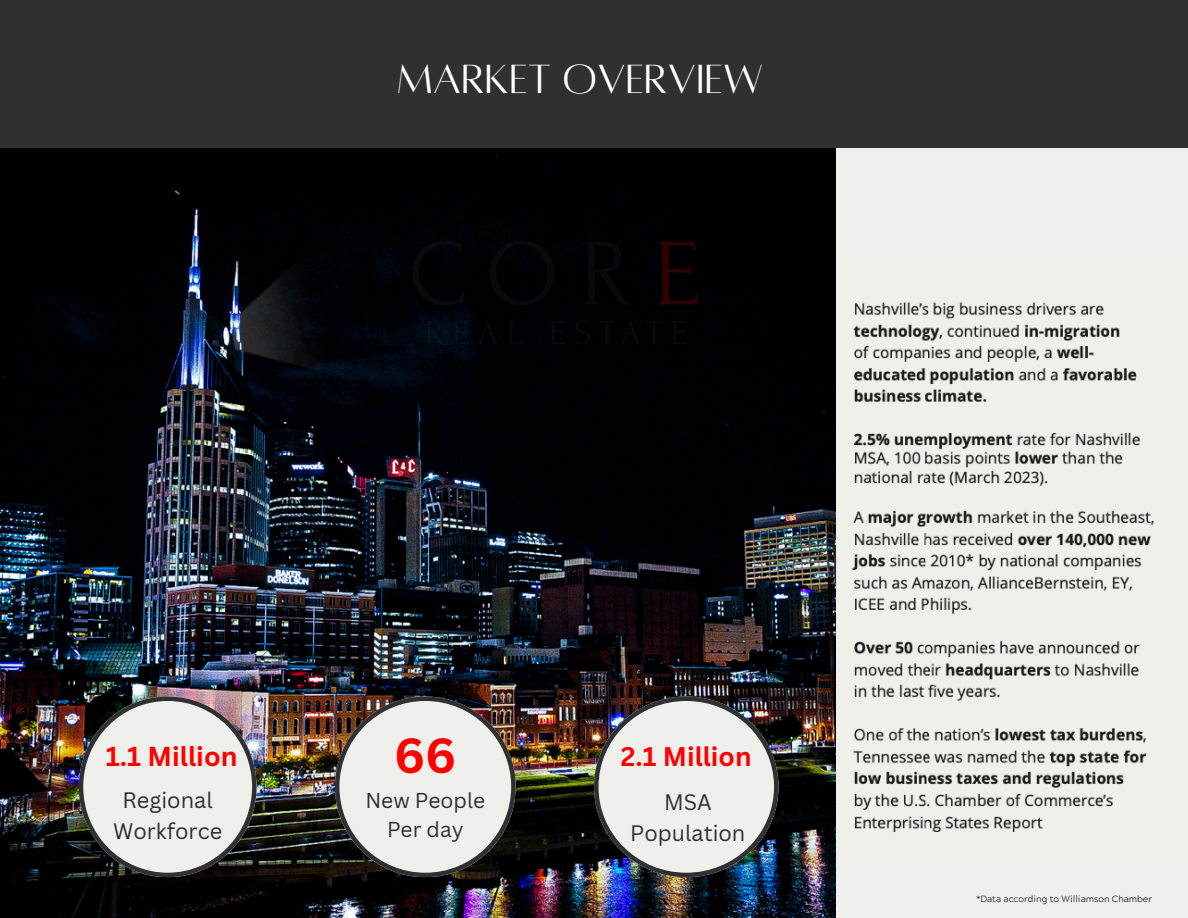
<style>
.page{position:relative;width:1188px;height:918px;background:#fff}
.page>*{position:absolute;margin:0;border:0;box-sizing:border-box;transform-origin:0 0}
.t1{font:700 48px "Canva Sans";color:#f00}
.t2{font:45px "Alta regular";color:#fff}
.t3{font:700 26.7px "Canva Sans";color:#f00}
.t4{font:700 26.25px "Canva Sans";color:#f00}
.t5{font:21.75px/30.3px "Canva Sans";color:#2f3032;text-align:center}
.t6{font:21px/29.2px "Canva Sans";color:#2f3032;text-align:center}
.t7{font:300 9px "Acherus Grotesque";color:#000}
</style>
<div class="page">
<img style="left:836px;top:255px;width:352px;height:600px">
<div style="left:0;top:0;width:1188px;height:149px;background:#2f3032"></div>
<img style="left:0;top:149px;width:836px;height:769px">
<img style="left:394px;top:218px;width:319px;height:138px">
<div style="left:836px;top:149px;width:352px;height:106px;background:#efefeb"></div>
<svg style="left:335px;top:696px;width:181px;height:181px;background:#b9b5b0"></svg>
<svg style="left:79px;top:696px;width:177px;height:181px;background:#bcbab8"></svg>
<div style="left:836px;top:855px;width:352px;height:63px;background:#efefeb"></div>
<img style="left:594px;top:696px;width:184px;height:181px">
<img style="left:215px;top:233px;width:179px;height:167px">
<p class="t2" style="left:397px;top:57px;width:368px">MARKET OVERVIEW</p>
<p class="t3" style="left:106px;top:737px;width:133px">1.1 Million</p>
<h3 class="t5" style="left:113px;top:785px;width:111px">Regional<br>Workforce</h3>
<h2 class="t1" style="left:394px;top:722px;width:64px">66</h2>
<p class="t6" style="left:365px;top:785px;width:121px">New People<br>Per day</p>
<h2 class="t4" style="left:621px;top:738px;width:132px">2.1 Million</h2>
<h3 class="t5" style="left:630px;top:787px;width:117px">MSA<br>Population</h3>
<p class="t7" style="left:976px;top:895px;width:177px">*Data according to Williamson Chamber</p>
</div>
